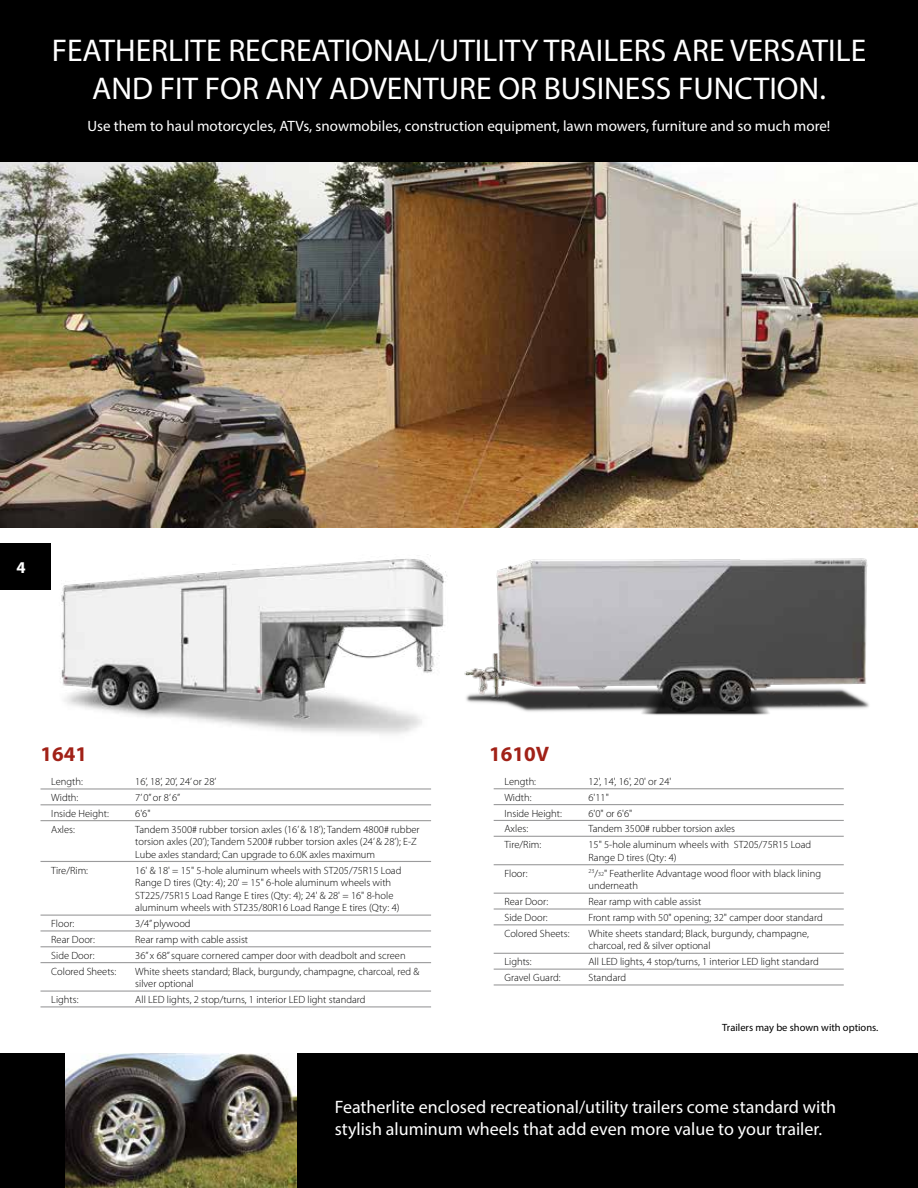
<style>
.page{position:relative;width:918px;height:1188px;background:#fff}
.page>*{position:absolute;margin:0;border:0;box-sizing:border-box;transform-origin:0 0}
.t1{font:31.5px/37.8px "Myriad Pro";color:#fff;text-align:center}
.t2{font:700 21px "Myriad Pro";color:#a12117}
.t3{font:18px/21.6px "Myriad Pro";color:#fff}
.t4{font:700 16.5px "Myriad Pro";color:#fff}
.t5{font:15px "Myriad Pro";color:#fff}
.t6{font:300 10.5px/12.6px "Myriad Pro";color:#000}
.t7{font:10.5px "Myriad Pro";color:#000}
.s1{font-size:6.15px}
</style>
<div class="page">
<img style="left:0;top:162px;width:918px;height:366px">
<hr style="left:494px;top:788px;width:350px;height:1px;background:#9b9b9c">
<hr style="left:494px;top:804px;width:350px;height:1px;background:#9b9b9c">
<hr style="left:494px;top:820px;width:350px;height:1px;background:#9b9b9c">
<hr style="left:494px;top:836px;width:350px;height:1px;background:#9b9b9c">
<hr style="left:494px;top:864px;width:350px;height:1px;background:#9b9b9c">
<hr style="left:494px;top:893px;width:350px;height:1px;background:#9b9b9c">
<hr style="left:494px;top:908px;width:350px;height:2px;background:#9b9b9c">
<hr style="left:494px;top:924px;width:350px;height:1px;background:#9b9b9c">
<hr style="left:494px;top:953px;width:350px;height:1px;background:#9b9b9c">
<hr style="left:494px;top:969px;width:350px;height:1px;background:#9b9b9c">
<hr style="left:494px;top:984px;width:350px;height:2px;background:#9b9b9c">
<hr style="left:40px;top:788px;width:391px;height:2px;background:#9b9b9c">
<hr style="left:40px;top:804px;width:391px;height:1px;background:#9b9b9c">
<hr style="left:40px;top:820px;width:391px;height:1px;background:#9b9b9c">
<hr style="left:40px;top:861px;width:391px;height:1px;background:#9b9b9c">
<hr style="left:40px;top:915px;width:391px;height:1px;background:#9b9b9c">
<hr style="left:40px;top:930px;width:391px;height:2px;background:#9b9b9c">
<hr style="left:40px;top:946px;width:391px;height:1px;background:#9b9b9c">
<hr style="left:40px;top:962px;width:391px;height:1px;background:#9b9b9c">
<hr style="left:40px;top:991px;width:391px;height:1px;background:#9b9b9c">
<hr style="left:40px;top:1006px;width:391px;height:1px;background:#9b9b9c">
<div style="left:0;top:1053px;width:918px;height:135px;background:#000"></div>
<div style="left:0;top:0;width:918px;height:162px;background:#000"></div>
<img style="left:60px;top:555px;width:387px;height:179px">
<img style="left:66px;top:1053px;width:231px;height:135px">
<img style="left:464px;top:558px;width:405px;height:157px">
<div style="left:0;top:544px;width:51px;height:46px;background:#000"></div>
<h1 class="t1" style="left:52px;top:31px;width:816px">FEATHERLITE RECREATIONAL/UTILITY TRAILERS ARE VERSATILE<br>AND FIT FOR ANY ADVENTURE OR BUSINESS FUNCTION.</h1>
<h3 class="t5" style="left:88px;top:117px;width:744px">Use them to haul motorcycles, ATVs, snowmobiles, construction equipment, lawn mowers, furniture and so much more!</h3>
<h3 class="t4" style="left:16px;top:557px;width:11px">4</h3>
<h2 class="t2" style="left:40px;top:740px;width:48px">1641</h2>
<p class="t6" style="left:51px;top:775px;width:33px">Length:</p>
<p class="t6" style="left:135px;top:775px;width:83px">16’, 18’, 20’, 24’ or 28’</p>
<p class="t6" style="left:51px;top:791px;width:29px">Width:</p>
<p class="t6" style="left:135px;top:791px;width:47px">7’ 0” or 8’ 6”</p>
<p class="t6" style="left:51px;top:807px;width:59px">Inside Height:</p>
<p class="t6" style="left:135px;top:807px;width:17px">6'6"</p>
<p class="t6" style="left:51px;top:823px;width:25px">Axles:</p>
<p class="t6" style="left:135px;top:823px;width:286px">Tandem 3500# rubber torsion axles (16’ &amp; 18’); Tandem 4800# rubber torsion axles (20’); Tandem 5200# rubber torsion axles (24’ &amp; 28’); E-Z<br>Lube axles standard; Can upgrade to 6.0K axles maximum</p>
<p class="t6" style="left:51px;top:864px;width:38px">Tire/Rim:</p>
<p class="t6" style="left:135px;top:864px;width:268px">16' &amp; 18' = 15" 5-hole aluminum wheels with ST205/75R15 Load Range D tires (Qty: 4); 20' = 15" 6-hole aluminum wheels with ST225/75R15 Load Range E tires (Qty: 4); 24' &amp; 28' = 16" 8-hole aluminum wheels with ST235/80R16 Load Range E tires (Qty: 4)</p>
<p class="t6" style="left:51px;top:917px;width:25px">Floor:</p>
<p class="t6" style="left:135px;top:917px;width:57px">3/4” plywood</p>
<p class="t6" style="left:51px;top:933px;width:45px">Rear Door:</p>
<p class="t6" style="left:135px;top:933px;width:114px">Rear ramp with cable assist</p>
<p class="t6" style="left:51px;top:949px;width:45px">Side Door:</p>
<p class="t6" style="left:135px;top:949px;width:272px">36” x 68” square cornered camper door with deadbolt and screen</p>
<p class="t6" style="left:51px;top:965px;width:67px">Colored Sheets:</p>
<p class="t6" style="left:135px;top:965px;width:286px">White sheets standard; Black, burgundy, champagne, charcoal, red &amp; silver optional</p>
<p class="t6" style="left:51px;top:993px;width:29px">Lights:</p>
<p class="t6" style="left:135px;top:993px;width:232px">All LED lights, 2 stop/turns, 1 interior LED light standard</p>
<h2 class="t2" style="left:489px;top:740px;width:61px">1610V</h2>
<p class="t6" style="left:504px;top:775px;width:33px">Length:</p>
<p class="t6" style="left:588px;top:775px;width:84px">12', 14', 16', 20' or 24'</p>
<p class="t6" style="left:504px;top:791px;width:29px">Width:</p>
<p class="t6" style="left:588px;top:791px;width:22px">6'11"</p>
<p class="t6" style="left:504px;top:807px;width:59px">Inside Height:</p>
<p class="t6" style="left:588px;top:807px;width:45px">6'0" or 6'6"</p>
<p class="t6" style="left:504px;top:823px;width:25px">Axles:</p>
<p class="t6" style="left:588px;top:823px;width:148px">Tandem 3500# rubber torsion axles</p>
<p class="t6" style="left:504px;top:838px;width:38px">Tire/Rim:</p>
<p class="t6" style="left:588px;top:838px;width:224px">15" 5-hole aluminum wheels with ST205/75R15 Load<br>Range D tires (Qty: 4)</p>
<p class="t6" style="left:504px;top:867px;width:25px">Floor:</p>
<p class="t6" style="left:588px;top:867px;width:234px"><sup>23</sup>/<span class="s1">32</span>" Featherlite Advantage wood floor with black lining underneath</p>
<p class="t6" style="left:504px;top:895px;width:45px">Rear Door:</p>
<p class="t6" style="left:588px;top:895px;width:114px">Rear ramp with cable assist</p>
<p class="t6" style="left:504px;top:911px;width:45px">Side Door:</p>
<p class="t6" style="left:588px;top:911px;width:236px">Front ramp with 50" opening; 32" camper door standard</p>
<p class="t6" style="left:504px;top:927px;width:67px">Colored Sheets:</p>
<p class="t6" style="left:588px;top:927px;width:222px">White sheets standard; Black, burgundy, champagne, charcoal, red &amp; silver optional</p>
<p class="t6" style="left:504px;top:955px;width:29px">Lights:</p>
<p class="t6" style="left:588px;top:955px;width:232px">All LED lights, 4 stop/turns, 1 interior LED light standard</p>
<p class="t6" style="left:504px;top:971px;width:58px">Gravel Guard:</p>
<p class="t6" style="left:588px;top:971px;width:39px">Standard</p>
<p class="t7" style="left:722px;top:1021px;width:158px">Trailers may be shown with options.</p>
<h3 class="t3" style="left:335px;top:1096px;width:503px">Featherlite enclosed recreational/utility trailers come standard with stylish aluminum wheels that add even more value to your trailer.</h3>
</div>
